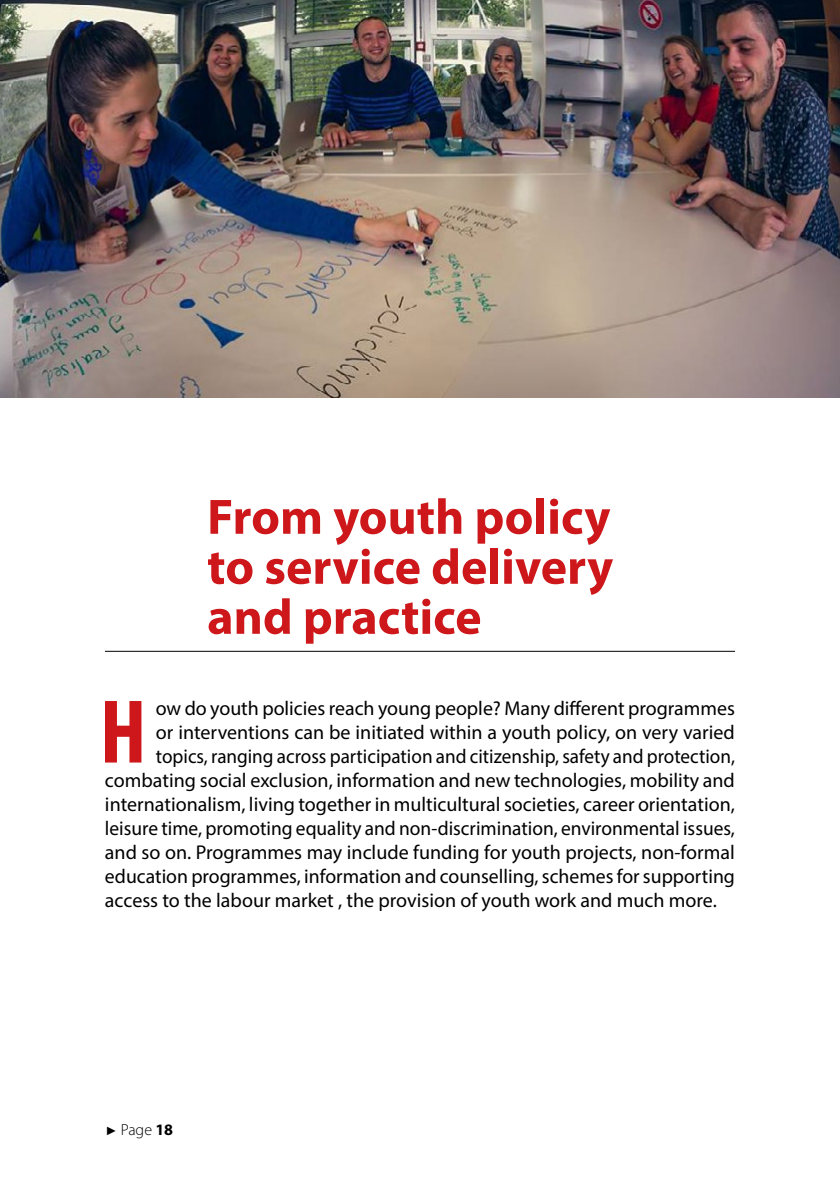
<style>
.page{position:relative;width:840px;height:1191px;background:#fff}
.page>*{position:absolute;margin:0;border:0;box-sizing:border-box;transform-origin:0 0}
.t1{font:700 condensed 91.2px "Myriad Pro";color:#cd171a}
.t2{font:700 50px/50px "Myriad Pro";color:#cd171a;text-align:justify}
.t3{font:20px "Myriad Pro";color:#000}
.t4{font:20px "Myriad Pro";color:#000;scale:.96 1}
.t5{font:300 16px "Myriad Pro";color:#000}
.s1{font-family:"Arial";font-weight:400;font-size:12px}
.s2{font-weight:700}
</style>
<div class="page">
<hr style="left:105px;top:651px;width:629px;height:1px;background:#000">
<img style="left:0;top:0;width:839px;height:397px">
<h2 class="t2" style="left:207px;top:490px;width:407px">From youth policy to service delivery and practice</h2>
<h1 class="t1" style="left:100px;top:675px;width:48px">H</h1>
<p class="t3" style="left:156px;top:695px;width:580px">ow do youth policies reach young people? Many different programmes</p>
<p class="t3" style="left:156px;top:719px;width:580px">or interventions can be initiated within a youth policy, on very varied</p>
<p class="t4" style="left:156px;top:743px;width:604px">topics, ranging across participation and citizenship, safety and protection,</p>
<p class="t3" style="left:105px;top:767px;width:631px">combating social exclusion, information and new technologies, mobility and</p>
<p class="t3" style="left:105px;top:791px;width:631px">internationalism, living together in multicultural societies, career orientation,</p>
<p class="t3" style="left:105px;top:815px;width:631px">leisure time, promoting equality and non-discrimination, environmental issues,</p>
<p class="t3" style="left:105px;top:839px;width:631px">and so on. Programmes may include funding for youth projects, non-formal</p>
<p class="t3" style="left:105px;top:863px;width:631px">education programmes, information and counselling, schemes for supporting</p>
<p class="t3" style="left:105px;top:887px;width:613px">access to the labour market , the provision of youth work and much more.</p>
<p class="t5" style="left:105px;top:1120px;width:69px"><span class="s1">►</span> Page <span class="s2">18</span></p>
</div>
